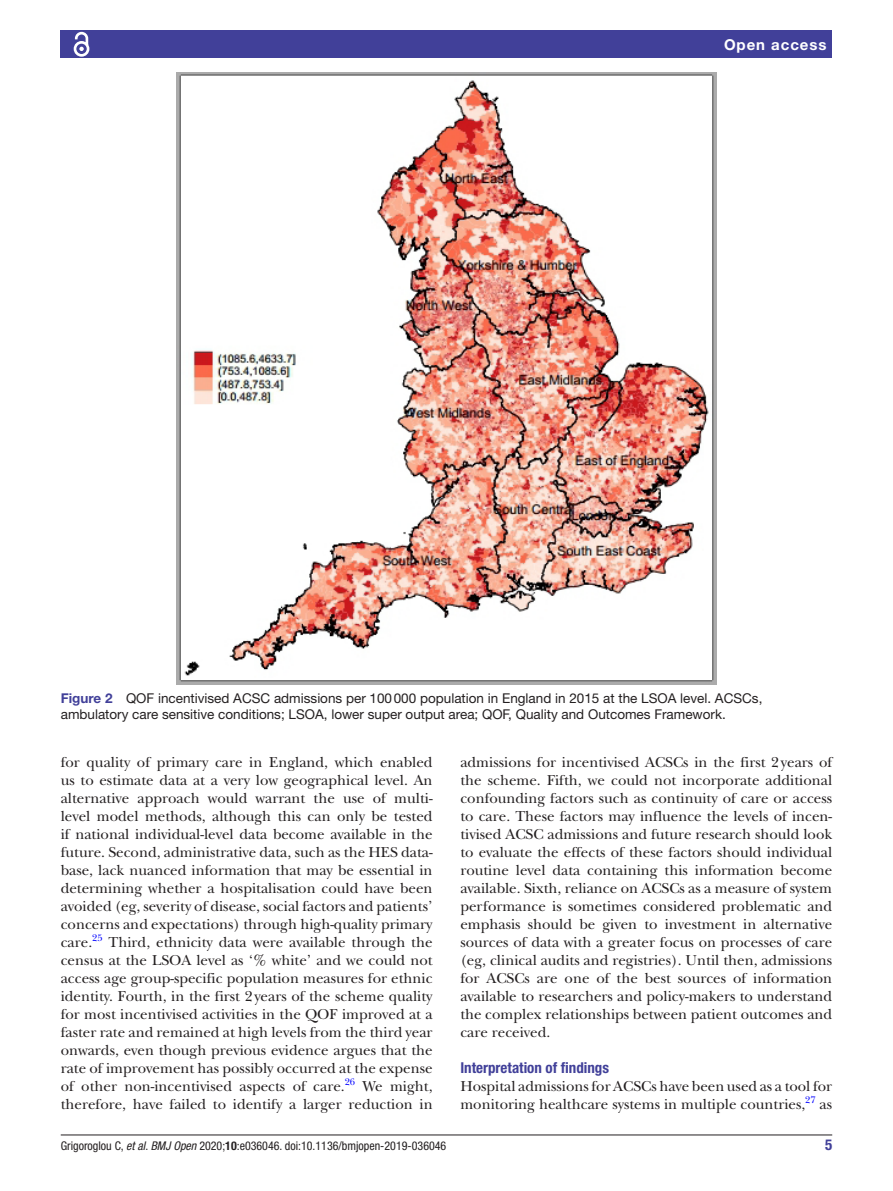
<style>
.page{position:relative;width:893px;height:1191px;background:#fff}
.page>*{position:absolute;margin:0;border:0;box-sizing:border-box;transform-origin:0 0}
.t1{font:15px/18px "New Baskerville";color:#231f20;text-align:justify}
.t2{font:700 condensed 15px "Helvetica Neue LT Std";color:#414099}
.t3{font:700 15px "Helvetica Neue LT Std";letter-spacing:.065em;color:#fff}
.t4{font:13.5px/16.2px "Helvetica Neue LT Std";color:#231f20}
.t5{font:condensed 12px "Helvetica Neue LT Std";color:#231f20}
.t6{font:9.9px "New Baskerville";color:#00f}
.s1{font-weight:700;color:#414099}
.s2{font-style:italic}
.s3{font-weight:700}
</style>
<div class="page">
<hr style="left:61px;top:1134px;width:771px;height:1px;background:#231f20">
<div style="left:61px;top:31px;width:771px;height:27px;background:#414099"></div>
<svg style="left:73px;top:31px;width:17px;height:26px"></svg>
<img style="left:176px;top:73px;width:540px;height:612px">
<p class="t3" style="left:724px;top:35px;width:104px">Open access</p>
<p class="t4" style="left:61px;top:689px;width:703px"><span class="s1">Figure 2</span> QOF incentivised ACSC admissions per 100000 population in England in 2015 at the LSOA level. ACSCs, ambulatory care sensitive conditions; LSOA, lower super output area; QOF, Quality and Outcomes Framework.</p>
<p class="t1" style="left:61px;top:753px;width:373px">for quality of primary care in England, which enabled us to estimate data at a very low geographical level. An alternative approach would warrant the use of multi&shy;level model methods, although this can only be tested if national individual-level data become available in the future. Second, administrative data, such as the HES data&shy;base, lack nuanced information that may be essential in determining whether a hospitalisation could have been avoided (eg, severity of disease, social factors and patients’ concerns and expectations) through high-quality primary care.<sup>25</sup> Third, ethnicity data were available through the census at the LSOA level as ‘% white’ and we could not access age group-specific population measures for ethnic identity. Fourth, in the first 2years of the scheme quality for most incentivised activities in the QOF improved at a faster rate and remained at high levels from the third year onwards, even though previous evidence argues that the rate of improvement has possibly occurred at the expense of other non-incentivised aspects of care.<sup>26</sup></p>
<p class="t1" style="left:61px;top:1077px;width:373px;text-align:right">We might,<br>therefore, have failed to identify a larger reduction in</p>
<p class="t1" style="left:460px;top:753px;width:373px">admissions for incentivised ACSCs in the first 2years of the scheme. Fifth, we could not incorporate additional confounding factors such as continuity of care or access to care. These factors may influence the levels of incen&shy;tivised ACSC admissions and future research should look to evaluate the effects of these factors should individual routine level data containing this information become available. Sixth, reliance on ACSCs as a measure of system performance is sometimes considered problematic and emphasis should be given to investment in alternative sources of data with a greater focus on processes of care (eg, clinical audits and registries). Until then, admissions for ACSCs are one of the best sources of information available to researchers and policy-makers to understand the complex relationships between patient outcomes and care received.</p>
<p class="t2" style="left:460px;top:1059px;width:150px">Interpretation of findings</p>
<p class="t1" style="left:460px;top:1077px;width:373px">Hospital admissions for ACSCs have been used as a tool for monitoring healthcare systems in multiple countries,</p>
<p class="t6" style="left:805px;top:1093px;width:12px">27</p>
<p class="t1" style="left:820px;top:1095px;width:14px">as</p>
<p class="t5" style="left:61px;top:1138px;width:387px">Grigoroglou C, <span class="s2">et al</span>. <span class="s2">BMJ Open</span> 2020;<span class="s3">10</span>:e036046. doi:10.1136/bmjopen-2019-036046</p>
<p class="t2" style="left:825px;top:1135px;width:9px">5</p>
</div>
